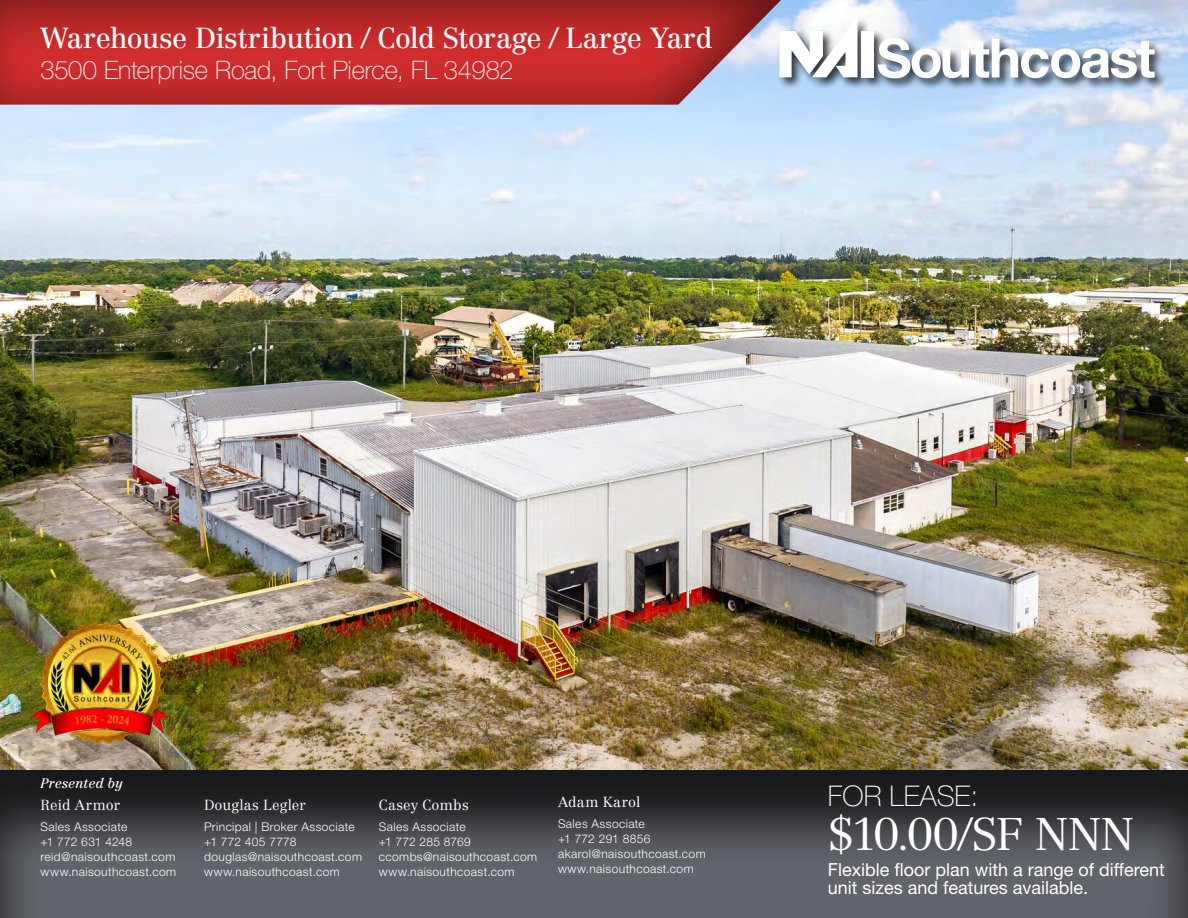
<style>
.page{position:relative;width:1188px;height:918px;background:#fff}
.page>*{position:absolute;margin:0;border:0;box-sizing:border-box;transform-origin:0 0}
.t1{font:300 45px "Centennial LT Std";letter-spacing:-.02em;color:#fff}
.t2{font:28.5px "Centennial LT Std";letter-spacing:-.015em;color:#fff}
.t3{font:100 28.5px "Helvetica Neue LT Std";color:#fff}
.t4{font:100 25.5px "Helvetica Neue LT Std";letter-spacing:-.005em;color:#fff}
.t5{font:18px/18px "Helvetica Neue LT Std";color:#fff}
.t6{font:300 14.4px "Centennial LT Std";letter-spacing:.015em;color:#fff}
.t7{font:italic 13.5px "Centennial LT Std";color:#fff}
.t8{font:300 12px/15.1px "Helvetica Neue LT Std";letter-spacing:.035em;color:#fff}
</style>
<div class="page">
<img style="left:0;top:0;width:1188px;height:768px">
<img style="left:30px;top:621px;width:139px;height:123px">
<div style="left:0;top:0;width:793px;height:106px;background:#000;opacity:.51"></div>
<div style="left:0;top:768px;width:1188px;height:150px;background:#000;opacity:.75"></div>
<div style="left:777px;top:15px;width:390px;height:75px;background:#000;opacity:.75"></div>
<div style="left:862px;top:31px;width:12px;height:46px;background:#fff"></div>
<svg style="left:779px;top:16px;width:78px;height:61px"></svg>
<svg style="left:878px;top:38px;width:277px;height:40px"></svg>
<h2 class="t2" style="left:40px;top:21px;width:674px">Warehouse Distribution / Cold Storage / Large Yard</h2>
<h3 class="t4" style="left:40px;top:56px;width:474px">3500 Enterprise Road, Fort Pierce, FL 34982</h3>
<p class="t7" style="left:40px;top:775px;width:84px">Presented by</p>
<p class="t6" style="left:40px;top:797px;width:81px">Reid Armor</p>
<p class="t8" style="left:40px;top:819px;width:137px">Sales Associate<br>+1 772 631 4248 reid@naisouthcoast.com www.naisouthcoast.com</p>
<p class="t6" style="left:204px;top:797px;width:103px">Douglas Legler</p>
<p class="t8" style="left:204px;top:819px;width:159px">Principal | Broker Associate +1 772 405 7778 douglas@naisouthcoast.com www.naisouthcoast.com</p>
<p class="t6" style="left:379px;top:797px;width:91px">Casey Combs</p>
<p class="t8" style="left:379px;top:819px;width:160px">Sales Associate<br>+1 772 285 8769 ccombs@naisouthcoast.com www.naisouthcoast.com</p>
<p class="t6" style="left:558px;top:794px;width:84px">Adam Karol</p>
<p class="t8" style="left:558px;top:816px;width:149px">Sales Associate<br>+1 772 291 8856 akarol@naisouthcoast.com www.naisouthcoast.com</p>
<h2 class="t3" style="left:828px;top:780px;width:152px">FOR LEASE:</h2>
<h1 class="t1" style="left:828px;top:808px;width:308px">$10.00/SF NNN</h1>
<h3 class="t5" style="left:828px;top:860px;width:338px">Flexible floor plan with a range of different unit sizes and features available.</h3>
</div>
